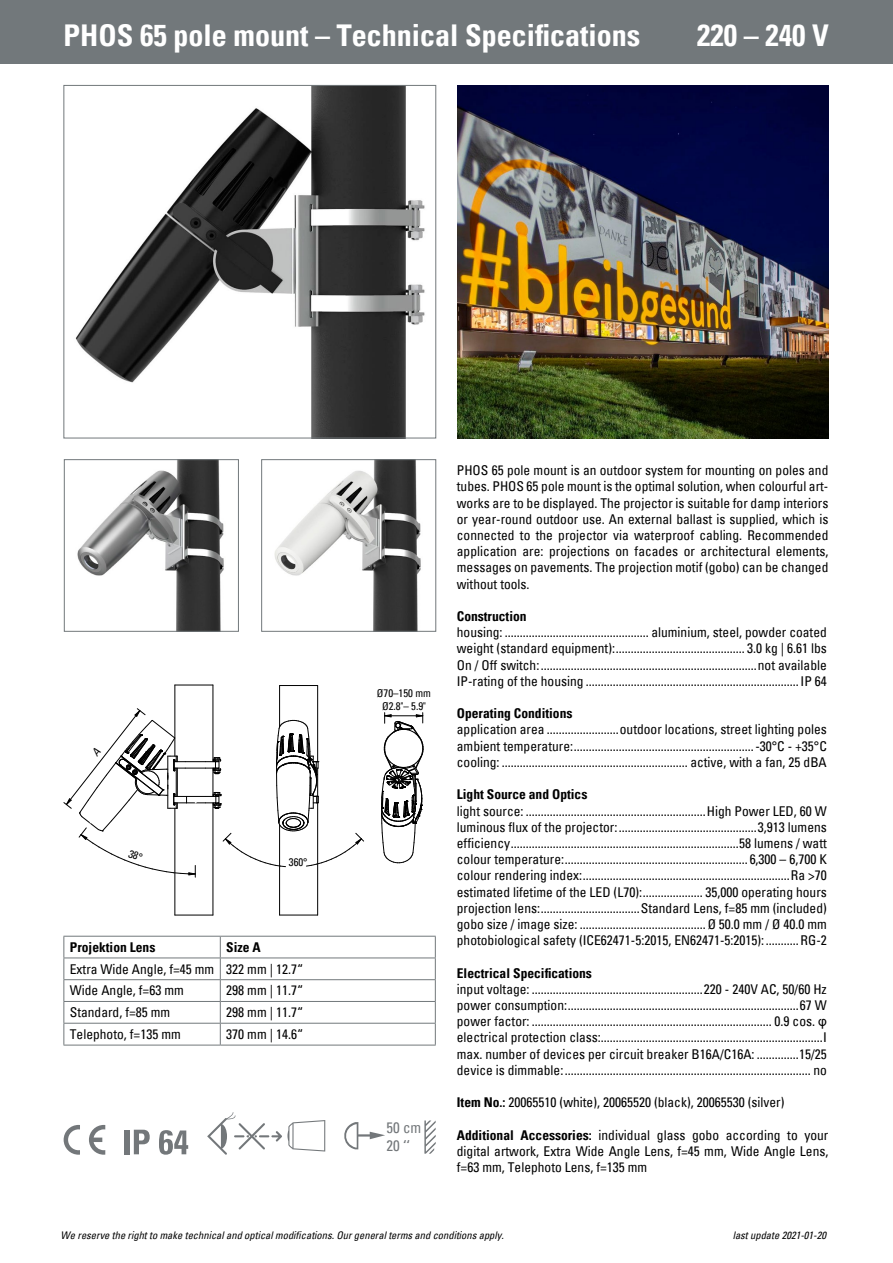
<style>
.page{position:relative;width:893px;height:1263px;background:#fff}
.page>*{position:absolute;margin:0;border:0;box-sizing:border-box;transform-origin:0 0}
.t1{font:700 condensed 30px "Univers";color:#fff}
.t2{font:condensed 15px/18px "Univers";color:#73777a}
.t3{font:condensed 13.5px/16.2px "Univers";color:#000;text-align:justify}
.t4{font:700 condensed 13.5px "Univers";color:#000}
.t5{font:condensed 10.8px/13px "Univers";color:#000;text-align:center}
.t6{font:italic condensed 10.5px "Univers";color:#000}
.s1{font-family:"Arial";font-stretch:normal}
.s2{font-weight:700}
</style>
<div class="page">
<div style="left:0;top:0;width:893px;height:64px;background:#72787b"></div>
<hr style="left:63px;top:936px;width:157px;height:1px;background:#72787b">
<hr style="left:220px;top:936px;width:216px;height:1px;background:#72787b">
<hr style="left:63px;top:957px;width:157px;height:1px;background:#72787b">
<hr style="left:220px;top:957px;width:216px;height:1px;background:#72787b">
<hr style="left:63px;top:979px;width:157px;height:1px;background:#72787b">
<hr style="left:220px;top:979px;width:216px;height:1px;background:#72787b">
<hr style="left:63px;top:1001px;width:157px;height:1px;background:#72787b">
<hr style="left:220px;top:1001px;width:216px;height:1px;background:#72787b">
<hr style="left:63px;top:1023px;width:157px;height:1px;background:#72787b">
<svg style="left:63px;top:936px;width:1px;height:109px"></svg>
<hr style="left:220px;top:1023px;width:216px;height:1px;background:#72787b">
<svg style="left:220px;top:936px;width:1px;height:109px"></svg>
<svg style="left:435px;top:936px;width:1px;height:109px"></svg>
<hr style="left:63px;top:1045px;width:157px;height:1px;background:#72787b">
<hr style="left:220px;top:1045px;width:216px;height:1px;background:#72787b">
<img style="left:77px;top:461px;width:147px;height:169px">
<div style="left:64px;top:459px;width:175px;height:173px;border:1px solid #72787b"></div>
<img style="left:274px;top:461px;width:147px;height:169px">
<div style="left:261px;top:459px;width:175px;height:173px;border:1px solid #72787b"></div>
<img style="left:75px;top:87px;width:350px;height:349px">
<div style="left:63px;top:85px;width:373px;height:353px;border:1px solid #72787b"></div>
<hr style="left:213px;top:803px;width:1px;height:112px;background:#000">
<hr style="left:213px;top:685px;width:1px;height:77px;background:#000">
<hr style="left:175px;top:685px;width:1px;height:71px;background:#000">
<hr style="left:175px;top:808px;width:1px;height:107px;background:#000">
<hr style="left:175px;top:915px;width:38px;height:1px;background:#000">
<hr style="left:175px;top:685px;width:38px;height:1px;background:#000">
<hr style="left:317px;top:803px;width:1px;height:112px;background:#000">
<hr style="left:317px;top:685px;width:1px;height:77px;background:#000">
<hr style="left:279px;top:685px;width:1px;height:42px;background:#000">
<hr style="left:279px;top:825px;width:1px;height:90px;background:#000">
<hr style="left:280px;top:915px;width:38px;height:1px;background:#000">
<hr style="left:280px;top:685px;width:38px;height:1px;background:#000">
<svg style="left:381px;top:713px;width:43px;height:150px"></svg>
<hr style="left:385px;top:715px;width:38px;height:1px;background:#000">
<img style="left:457px;top:85px;width:371px;height:353px">
<svg style="left:64px;top:1125px;width:16px;height:30px"></svg>
<svg style="left:89px;top:1125px;width:16px;height:30px"></svg>
<div style="left:124px;top:1130px;width:5px;height:24px;background:#73777a"></div>
<svg style="left:134px;top:1130px;width:16px;height:24px"></svg>
<svg style="left:159px;top:1130px;width:29px;height:25px"></svg>
<svg style="left:207px;top:1112px;width:118px;height:43px"></svg>
<svg style="left:344px;top:1122px;width:41px;height:27px"></svg>
<svg style="left:424px;top:1120px;width:12px;height:34px"></svg>
<svg style="left:64px;top:708px;width:300px;height:169px"></svg>
<h1 class="t1" style="left:63px;top:17px;width:578px">PHOS 65 pole mount – Technical Specifications</h1>
<h1 class="t1" style="left:697px;top:17px;width:133px">220 – 240 V</h1>
<p class="t5" style="left:289px;top:855px;width:20px">360°</p>
<p class="t4" style="left:70px;top:939px;width:87px">Projektion Lens</p>
<p class="t4" style="left:226px;top:939px;width:36px">Size A</p>
<p class="t3" style="left:70px;top:958px;width:235px;line-height:21.8px">Extra Wide Angle, f=45 mm 322 mm | 12.7“<br>Wide Angle, f=63 mm</p>
<p class="t3" style="left:226px;top:982px;width:78px">298 mm | 11.7“</p>
<p class="t3" style="left:70px;top:1004px;width:102px">Standard, f=85 mm</p>
<p class="t3" style="left:226px;top:1004px;width:78px">298 mm | 11.7“</p>
<p class="t3" style="left:70px;top:1026px;width:112px">Telephoto, f=135 mm</p>
<p class="t3" style="left:226px;top:1026px;width:78px">370 mm | 14.6“</p>
<p class="t5" style="left:377px;top:686px;width:56px">Ø70–150 mm<br>Ø2.8"– 5.9"</p>
<p class="t2" style="left:387px;top:1118px;width:36px">50 cm<br>20 ‘‘</p>
<p class="t3" style="left:457px;top:462px;width:373px">PHOS 65 pole mount is an outdoor system for mounting on poles and tubes. PHOS 65 pole mount is the optimal solution, when colourful art&shy;works are to be displayed. The projector is suitable for damp interiors or year-round outdoor use. An external ballast is supplied, which is connected to the projector via waterproof cabling. Recommended application are: projections on facades or architectural elements, messages on pavements. The projection motif (gobo) can be changed without tools.</p>
<p class="t4" style="left:457px;top:608px;width:71px">Construction</p>
<p class="t3" style="left:457px;top:624px;width:371px">housing: ................................................ aluminium, steel, powder coated weight (standard equipment):........................................... 3.0 kg | 6.61 lbs On / Off switch: ........................................................................not available IP-rating of the housing ....................................................................... IP 64</p>
<p class="t4" style="left:457px;top:705px;width:117px">Operating Conditions</p>
<p class="t3" style="left:457px;top:721px;width:371px">application area ........................outdoor locations, street lighting poles ambient temperature:............................................................-30°C - +35°C cooling: .............................................................. active, with a fan, 25 dBA</p>
<p class="t4" style="left:457px;top:786px;width:132px">Light Source and Optics</p>
<p class="t3" style="left:457px;top:802px;width:371px">light source: ............................................................High Power LED, 60 W luminous flux of the projector:..............................................3,913 lumens efficiency............................................................................58 lumens / watt colour temperature:............................................................. 6,300 – 6,700 K colour rendering index:.....................................................................Ra &gt;70 estimated lifetime of the LED (L70):.................... 35,000 operating hours projection lens:.................................Standard Lens, f=85 mm (included) gobo size / image size: ..........................................Ø 50.0 mm / Ø 40.0 mm photobiological safety (ICE62471-5:2015, EN62471-5:2015): ...........RG-2</p>
<p class="t4" style="left:457px;top:964px;width:137px">Electrical Specifications</p>
<p class="t3" style="left:457px;top:980px;width:371px">input voltage: .........................................................220 - 240V AC, 50/60 Hz power consumption:.............................................................................67 W power factor: ................................................................................ 0.9 cos. <span class="s1">φ </span>electrical protection class:..........................................................................I max. number of devices per circuit breaker B16A/C16A: ..............15/25 device is dimmable: .................................................................................. no</p>
<p class="t3" style="left:457px;top:1094px;width:329px"><span class="s2">Item No.:</span> 20065510 (white), 20065520 (black), 20065530 (silver)</p>
<p class="t3" style="left:457px;top:1126px;width:373px"><span class="s2">Additional Accessories:</span> individual glass gobo according to your digital artwork, Extra Wide Angle Lens, f=45 mm, Wide Angle Lens, f=63 mm, Telephoto Lens, f=135 mm</p>
<p class="t6" style="left:61px;top:1229px;width:445px">We reserve the right to make technical and optical modifications. Our general terms and conditions apply.</p>
<p class="t6" style="left:733px;top:1229px;width:95px">last update 2021-01-20</p>
</div>
